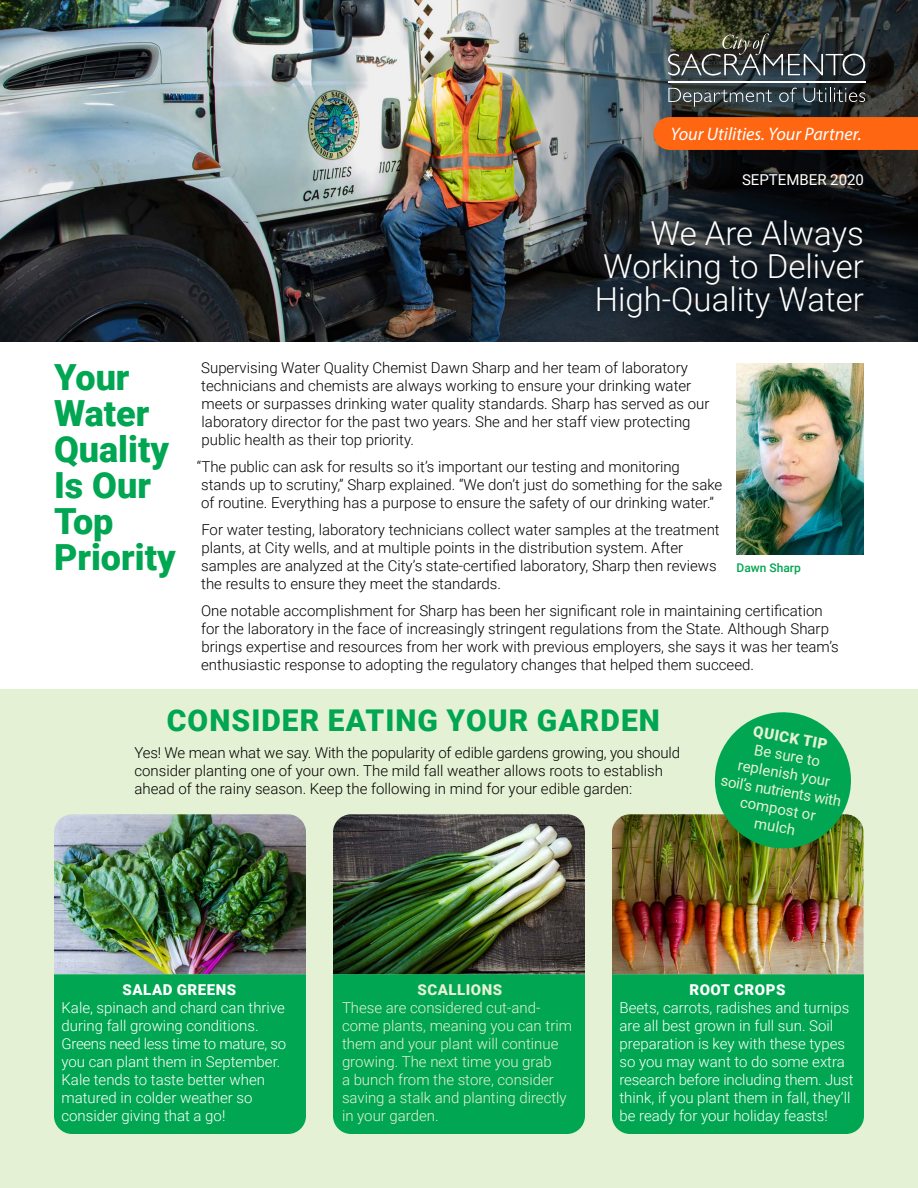
<style>
.page{position:relative;width:918px;height:1188px;background:#fff}
.page>*{position:absolute;margin:0;border:0;box-sizing:border-box;transform-origin:0 0}
.t1{font:900 36px/36px "Roboto";color:#00a651}
.t2{font:300 33px/33px "Roboto";color:#fff;text-align:justify}
.t3{font:900 30px "Roboto";letter-spacing:.035em;color:#00a651}
.t4{font:italic 18.15px "Myriad Pro";color:#fff}
.t5{font:300 15px/18px "Roboto";color:#000}
.t6{font:300 15px/18px "Roboto";color:#fff}
.t7{font:300 15px/18px "Roboto";color:#e5f1d4}
.t8{font:15px/18px "Roboto";color:#e5f1d4;text-align:center}
.t9{font:900 15px "Roboto";letter-spacing:.035em;color:#fff}
.t10{font:900 15px "Roboto";letter-spacing:.035em;color:#e5f1d4}
.t11{font:15px "Roboto";color:#fff}
.t12{font:500 12px "Roboto";color:#00a651}
</style>
<div class="page">
<div style="left:0;top:689px;width:918px;height:499px;background:#e5f1d4"></div>
<div style="left:54px;top:974px;width:252px;height:160px;background:#00a651"></div>
<div style="left:333px;top:974px;width:252px;height:160px;background:#00a651"></div>
<div style="left:612px;top:974px;width:252px;height:160px;background:#00a651"></div>
<img style="left:0;top:0;width:459px;height:341px">
<img style="left:459px;top:0;width:459px;height:341px">
<div style="left:588px;top:211px;width:284px;height:116px;background:#000;opacity:.75"></div>
<svg style="left:654px;top:117px;width:264px;height:33px;background:#fb6613"></svg>
<img style="left:668px;top:33px;width:197px;height:43px">
<hr style="left:668px;top:81px;width:197px;height:2px;background:#fff">
<svg style="left:668px;top:88px;width:104px;height:19px;background:#4e5759"></svg>
<svg style="left:779px;top:88px;width:18px;height:14px"></svg>
<svg style="left:803px;top:88px;width:62px;height:14px"></svg>
<img style="left:333px;top:814px;width:252px;height:160px">
<img style="left:54px;top:814px;width:252px;height:160px">
<img style="left:612px;top:814px;width:252px;height:160px">
<img style="left:737px;top:363px;width:127px;height:191px">
<svg style="left:709px;top:712px;width:147px;height:142px"></svg>
<p class="t4" style="left:671px;top:122px;width:193px">Your Utilities. Your Partner.</p>
<p class="t11" style="left:742px;top:169px;width:123px">SEPTEMBER 2020</p>
<h2 class="t2" style="left:595px;top:215px;width:271px;text-indent:56px">We Are Always Working to Deliver High-Quality Water</h2>
<p class="t5" style="left:201px;top:359px;width:510px">Supervising Water Quality Chemist Dawn Sharp and her team of laboratory technicians and chemists are always working to ensure your drinking water meets or surpasses drinking water quality standards. Sharp has served as our laboratory director for the past two years. She and her staff view protecting public health as their top priority.</p>
<p class="t5" style="left:197px;top:458px;width:527px">“The public can ask for results so it’s important our testing and monitoring stands up to scrutiny,” Sharp explained. “We don’t just do something for the sake of routine. Everything has a purpose to ensure the safety of our drinking water.”</p>
<p class="t5" style="left:201px;top:521px;width:520px">For water testing, laboratory technicians collect water samples at the treatment plants, at City wells, and at multiple points in the distribution system. After samples are analyzed at the City’s state-certified laboratory, Sharp then reviews the results to ensure they meet the standards.</p>
<p class="t5" style="left:201px;top:602px;width:639px">One notable accomplishment for Sharp has been her significant role in maintaining certification for the laboratory in the face of increasingly stringent regulations from the State. Although Sharp brings expertise and resources from her work with previous employers, she says it was her team’s enthusiastic response to adopting the regulatory changes that helped them succeed.</p>
<h3 class="t3" style="left:167px;top:699px;width:494px">CONSIDER EATING YOUR GARDEN</h3>
<p class="t5" style="left:134px;top:743px;width:547px">Yes! We mean what we say. With the popularity of edible gardens growing, you should consider planting one of your own. The mild fall weather allows roots to establish ahead of the rainy season. Keep the following in mind for your edible garden:</p>
<h1 class="t1" style="left:54px;top:358px;width:123px">Your<br>Water<br>Quality<br>Is Our<br>Top<br>Priority</h1>
<p class="t12" style="left:737px;top:559px;width:66px">Dawn Sharp</p>
<p class="t10" style="left:755px;top:721px;width:77px;rotate:10deg">QUICK TIP</p>
<p class="t8" style="left:729px;top:735px;width:124px;rotate:10deg">Be sure to replenish your soil’s nutrients with compost or<br>mulch</p>
<p class="t9" style="left:123px;top:980px;width:115px">SALAD GREENS</p>
<p class="t6" style="left:62px;top:998px;width:226px">Kale, spinach and chard can thrive during fall growing conditions.<br>Greens need less time to mature, so you can plant them in September.<br>Kale tends to taste better when matured in colder weather so consider giving that a go!</p>
<p class="t10" style="left:418px;top:980px;width:86px">SCALLIONS</p>
<p class="t7" style="left:342px;top:998px;width:232px">These are considered cut-and&shy;come plants, meaning you can trim them and your plant will continue growing. The next time you grab<br>a bunch from the store, consider saving a stalk and planting directly in your garden.</p>
<p class="t9" style="left:689px;top:980px;width:97px">ROOT CROPS</p>
<p class="t6" style="left:620px;top:998px;width:236px">Beets, carrots, radishes and turnips are all best grown in full sun. Soil preparation is key with these types so you may want to do some extra research before including them. Just think, if you plant them in fall, they’ll be ready for your holiday feasts!</p>
</div>
